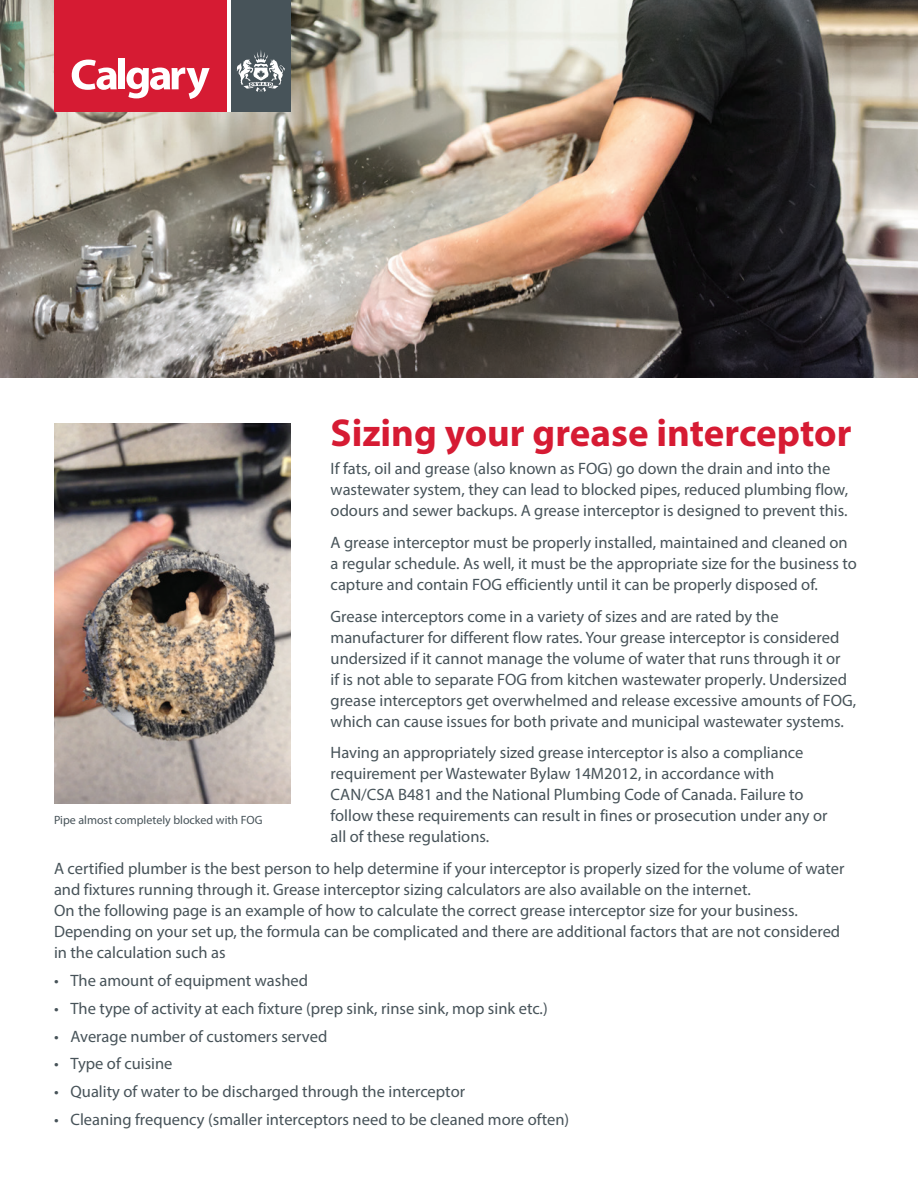
<style>
.page{position:relative;width:918px;height:1188px;background:#fff}
.page>*{position:absolute;margin:0;border:0;box-sizing:border-box;transform-origin:0 0}
.t1{font:700 39px "Myriad Pro";color:#d61b33}
.t2{font:16.5px/21px "Myriad Pro";color:#475359}
.t3{font:12px "Myriad Pro";color:#475359}
</style>
<div class="page">
<img style="left:0;top:0;width:918px;height:378px">
<div style="left:54px;top:0;width:173px;height:112px;background:#d61b33"></div>
<div style="left:231px;top:0;width:59px;height:112px;background:#475359"></div>
<svg style="left:72px;top:60px;width:45px;height:30px"></svg>
<div style="left:118px;top:58px;width:7px;height:31px;background:#fff"></div>
<svg style="left:126px;top:68px;width:84px;height:31px"></svg>
<hr style="left:227px;top:0;width:4px;height:112px;background:#fff">
<svg style="left:236px;top:50px;width:49px;height:42px"></svg>
<img style="left:54px;top:423px;width:236px;height:381px">
<h1 class="t1" style="left:331px;top:408px;width:522px">Sizing your grease interceptor</h1>
<p class="t2" style="left:331px;top:458px;width:519px">If fats, oil and grease (also known as FOG) go down the drain and into the wastewater system, they can lead to blocked pipes, reduced plumbing flow, odours and sewer backups. A grease interceptor is designed to prevent this.</p>
<p class="t2" style="left:331px;top:532px;width:528px">A grease interceptor must be properly installed, maintained and cleaned on a regular schedule. As well, it must be the appropriate size for the business to capture and contain FOG efficiently until it can be properly disposed of.</p>
<p class="t2" style="left:331px;top:605px;width:527px">Grease interceptors come in a variety of sizes and are rated by the manufacturer for different flow rates. Your grease interceptor is considered undersized if it cannot manage the volume of water that runs through it or<br>if is not able to separate FOG from kitchen wastewater properly. Undersized grease interceptors get overwhelmed and release excessive amounts of FOG, which can cause issues for both private and municipal wastewater systems.</p>
<p class="t2" style="left:331px;top:742px;width:498px">Having an appropriately sized grease interceptor is also a compliance requirement per Wastewater Bylaw 14M2012, in accordance with CAN/CSA B481 and the National Plumbing Code of Canada. Failure to follow these requirements can result in fines or prosecution under any or all of these regulations.</p>
<p class="t2" style="left:54px;top:858px;width:792px">A certified plumber is the best person to help determine if your interceptor is properly sized for the volume of water and fixtures running through it. Grease interceptor sizing calculators are also available on the internet.<br>On the following page is an example of how to calculate the correct grease interceptor size for your business.<br>Depending on your set up, the formula can be complicated and there are additional factors that are not considered in the calculation such as</p>
<p class="t2" style="left:54px;top:970px;width:256px">• The amount of equipment washed</p>
<p class="t2" style="left:54px;top:997px;width:495px">• The type of activity at each fixture (prep sink, rinse sink, mop sink etc.)</p>
<p class="t2" style="left:54px;top:1025px;width:275px">• Average number of customers served</p>
<p class="t2" style="left:54px;top:1053px;width:120px">• Type of cuisine</p>
<p class="t2" style="left:54px;top:1081px;width:413px">• Quality of water to be discharged through the interceptor</p>
<p class="t2" style="left:54px;top:1108px;width:517px">• Cleaning frequency (smaller interceptors need to be cleaned more often)</p>
<p class="t3" style="left:54px;top:812px;width:210px">Pipe almost completely blocked with FOG</p>
</div>
